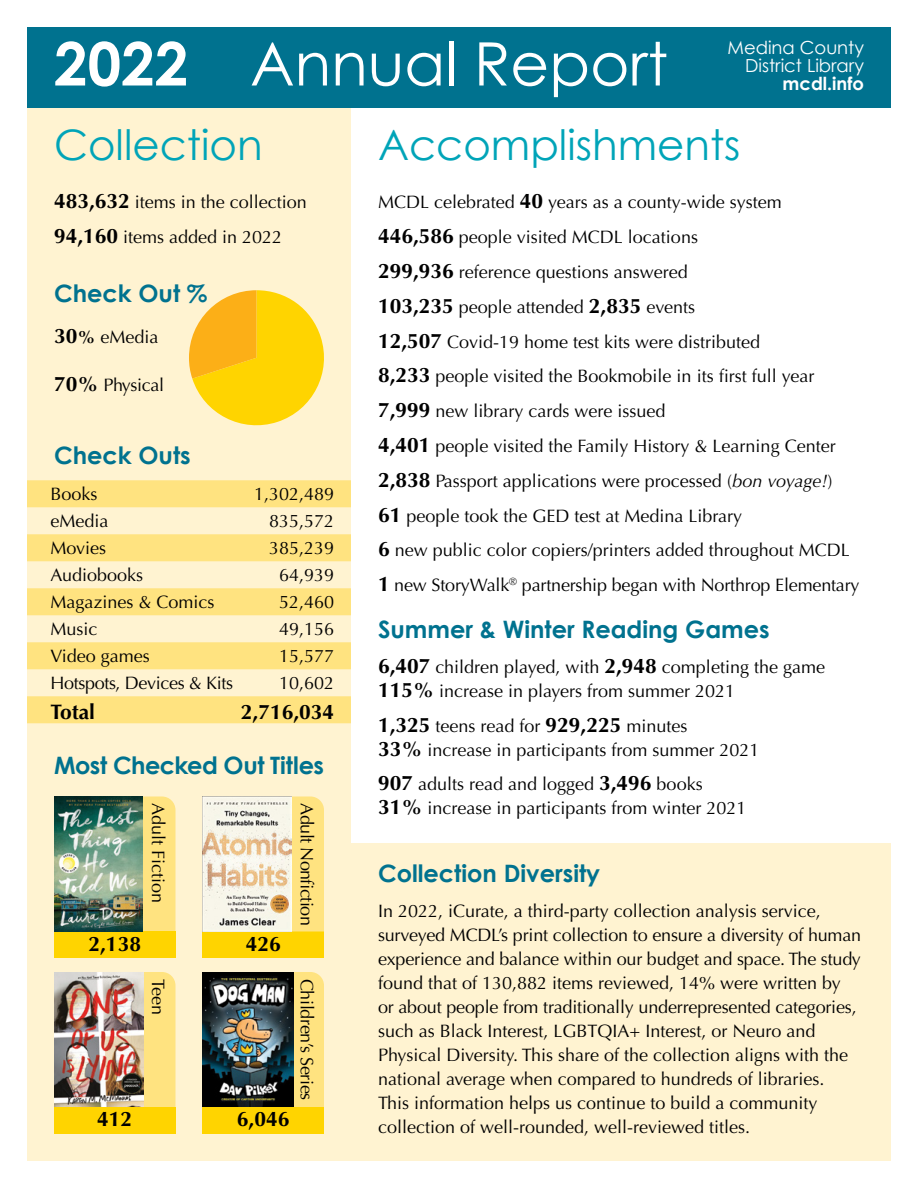
<style>
.page{position:relative;width:918px;height:1188px;background:#fff}
.page>*{position:absolute;margin:0;border:0;box-sizing:border-box;transform-origin:0 0}
.t1{font:60px "Century Gothic";color:#fff}
.t2{font:700 60px "Century Gothic";color:#fff}
.t3{font:42px "Century Gothic";color:#00a4b8}
.t4{font:700 24px "Century Gothic";color:#00728f}
.t5{font:700 21px "Optima";color:#000}
.t6{font:18px/34.8px "Optima";color:#000}
.t7{font:18px "Optima";letter-spacing:-.02em;color:#000}
.t8{font:18px/18px "Century Gothic";color:#fff;text-align:right}
.t9{font:18px "Optima";letter-spacing:-.03em;color:#000}
.t10{font:700 18px "Century Gothic";color:#fff}
.s1{font-weight:700;font-size:21px}
.s2{font-weight:700}
.s3{font-style:italic}
</style>
<div class="page">
<div style="left:351px;top:844px;width:540px;height:317px;background:#fff3d1"></div>
<div style="left:27px;top:108px;width:324px;height:1053px;background:#fff3d1"></div>
<svg style="left:27px;top:480px;width:324px;height:243px;fill:#ffe380"></svg>
<div style="left:202px;top:932px;width:122px;height:26px;background:#ffd400"></div>
<div style="left:292px;top:796px;width:32px;height:136px;background:#ffe380"></div>
<img style="left:202px;top:796px;width:90px;height:136px">
<div style="left:294px;top:972px;width:30px;height:135px;background:#ffe380"></div>
<div style="left:202px;top:1107px;width:122px;height:27px;background:#ffd400"></div>
<img style="left:202px;top:972px;width:92px;height:135px">
<div style="left:143px;top:796px;width:33px;height:136px;background:#ffe380"></div>
<div style="left:54px;top:932px;width:122px;height:26px;background:#ffd400"></div>
<img style="left:54px;top:796px;width:89px;height:136px">
<div style="left:143px;top:972px;width:33px;height:135px;background:#ffe380"></div>
<div style="left:54px;top:1107px;width:122px;height:27px;background:#ffd400"></div>
<img style="left:54px;top:972px;width:89px;height:135px">
<svg style="left:189px;top:290px;width:135px;height:135px"></svg>
<div style="left:27px;top:27px;width:864px;height:81px;background:#00728f"></div>
<h1 class="t2" style="left:54px;top:26px;width:136px">2022</h1>
<h1 class="t1" style="left:250px;top:27px;width:419px">Annual Report</h1>
<p class="t8" style="left:727px;top:38px;width:138px">Medina County<br>District Library</p>
<p class="t10" style="left:783px;top:72px;width:83px">mcdl.info</p>
<h2 class="t3" style="left:54px;top:119px;width:210px">Collection</h2>
<p class="t6" style="left:54px;top:185px;width:254px"><span class="s1">483,632</span> items in the collection<br><span class="s1">94,160</span> items added in 2022</p>
<h3 class="t4" style="left:54px;top:278px;width:155px">Check Out %</h3>
<p class="t6" style="left:54px;top:320px;width:106px"><span class="s1">30</span><span class="s2">%</span> eMedia</p>
<p class="t7" style="left:54px;top:375px;width:112px"><span class="s1">70%</span> Physical</p>
<h3 class="t4" style="left:54px;top:440px;width:138px">Check Outs</h3>
<p class="t6" style="left:50px;top:477px;width:49px">Books</p>
<p class="t6" style="left:254px;top:477px;width:82px">1,302,489</p>
<p class="t6" style="left:50px;top:504px;width:60px">eMedia</p>
<p class="t6" style="left:269px;top:504px;width:67px">835,572</p>
<p class="t6" style="left:50px;top:531px;width:57px">Movies</p>
<p class="t6" style="left:269px;top:531px;width:67px">385,239</p>
<p class="t6" style="left:50px;top:558px;width:94px">Audiobooks</p>
<p class="t6" style="left:279px;top:558px;width:57px">64,939</p>
<p class="t6" style="left:50px;top:585px;width:166px">Magazines &amp; Comics</p>
<p class="t6" style="left:279px;top:585px;width:57px">52,460</p>
<p class="t6" style="left:50px;top:612px;width:49px">Music</p>
<p class="t6" style="left:279px;top:612px;width:57px">49,156</p>
<p class="t6" style="left:50px;top:639px;width:101px">Video games</p>
<p class="t6" style="left:279px;top:639px;width:57px">15,577</p>
<p class="t7" style="left:50px;top:673px;width:184px">Hotspots, Devices &amp; Kits</p>
<p class="t6" style="left:279px;top:666px;width:57px">10,602</p>
<p class="t5" style="left:50px;top:700px;width:46px">Total</p>
<p class="t5" style="left:241px;top:700px;width:95px">2,716,034</p>
<h3 class="t4" style="left:54px;top:750px;width:272px">Most Checked Out Titles</h3>
<p class="t6" style="left:175px;top:803px;width:101px;rotate:90deg">Adult Fiction</p>
<p class="t5" style="left:88px;top:931px;width:54px">2,138</p>
<p class="t6" style="left:175px;top:979px;width:38px;rotate:90deg">Teen</p>
<p class="t5" style="left:97px;top:1107px;width:37px">412</p>
<p class="t5" style="left:246px;top:931px;width:37px">426</p>
<p class="t5" style="left:237px;top:1107px;width:54px">6,046</p>
<p class="t9" style="left:317px;top:803px;width:124px;rotate:90deg">Adult Nonfiction</p>
<p class="t7" style="left:317px;top:979px;width:123px;rotate:90deg">Children’s Series</p>
<h2 class="t3" style="left:378px;top:119px;width:364px">Accomplishments</h2>
<p class="t6" style="left:378px;top:185px;width:483px">MCDL celebrated <span class="s1">40</span> years as a county-wide system <span class="s1">446,586</span> people visited MCDL locations<br><span class="s1">299,936</span> reference questions answered<br><span class="s1">103,235</span> people attended <span class="s1">2,835</span> events<br><span class="s1">12,507</span> Covid-19 home test kits were distributed<br><span class="s1">8,233</span> people visited the Bookmobile in its first full year <span class="s1">7,999</span> new library cards were issued<br><span class="s1">4,401</span> people visited the Family History &amp; Learning Center <span class="s1">2,838</span> Passport applications were processed (<span class="s3">bon voyage!</span>)<br><span class="s1">61</span> people took the GED test at Medina Library<br><span class="s1">6</span> new public color copiers/printers added throughout MCDL <span class="s1">1</span> new StoryWalk<sup>®</sup> partnership began with Northrop Elementary</p>
<h3 class="t4" style="left:378px;top:614px;width:393px">Summer &amp; Winter Reading Games</h3>
<p class="t6" style="left:378px;top:655px;width:449px;line-height:24px"><span class="s1">6,407</span> children played, with <span class="s1">2,948</span> completing the game<br><span class="s1">115%</span> increase in players from summer 2021</p>
<p class="t6" style="left:378px;top:714px;width:383px;line-height:24px"><span class="s1">1,325</span> teens read for <span class="s1">929,225</span> minutes<br><span class="s1">33%</span> increase in participants from summer 2021</p>
<p class="t6" style="left:378px;top:772px;width:370px;line-height:24px"><span class="s1">907</span> adults read and logged <span class="s1">3,496</span> books<br><span class="s1">31%</span> increase in participants from winter 2021</p>
<h3 class="t4" style="left:378px;top:858px;width:224px">Collection Diversity</h3>
<p class="t6" style="left:378px;top:899px;width:485px;line-height:24px">In 2022, iCurate, a third-party collection analysis service, surveyed MCDL’s print collection to ensure a diversity of human experience and balance within our budget and space. The study found that of 130,882 items reviewed, 14% were written by<br>or about people from traditionally underrepresented categories, such as Black Interest, LGBTQIA+ Interest, or Neuro and Physical Diversity. This share of the collection aligns with the national average when compared to hundreds of libraries.<br>This information helps us continue to build a community collection of well-rounded, well-reviewed titles.</p>
</div>
